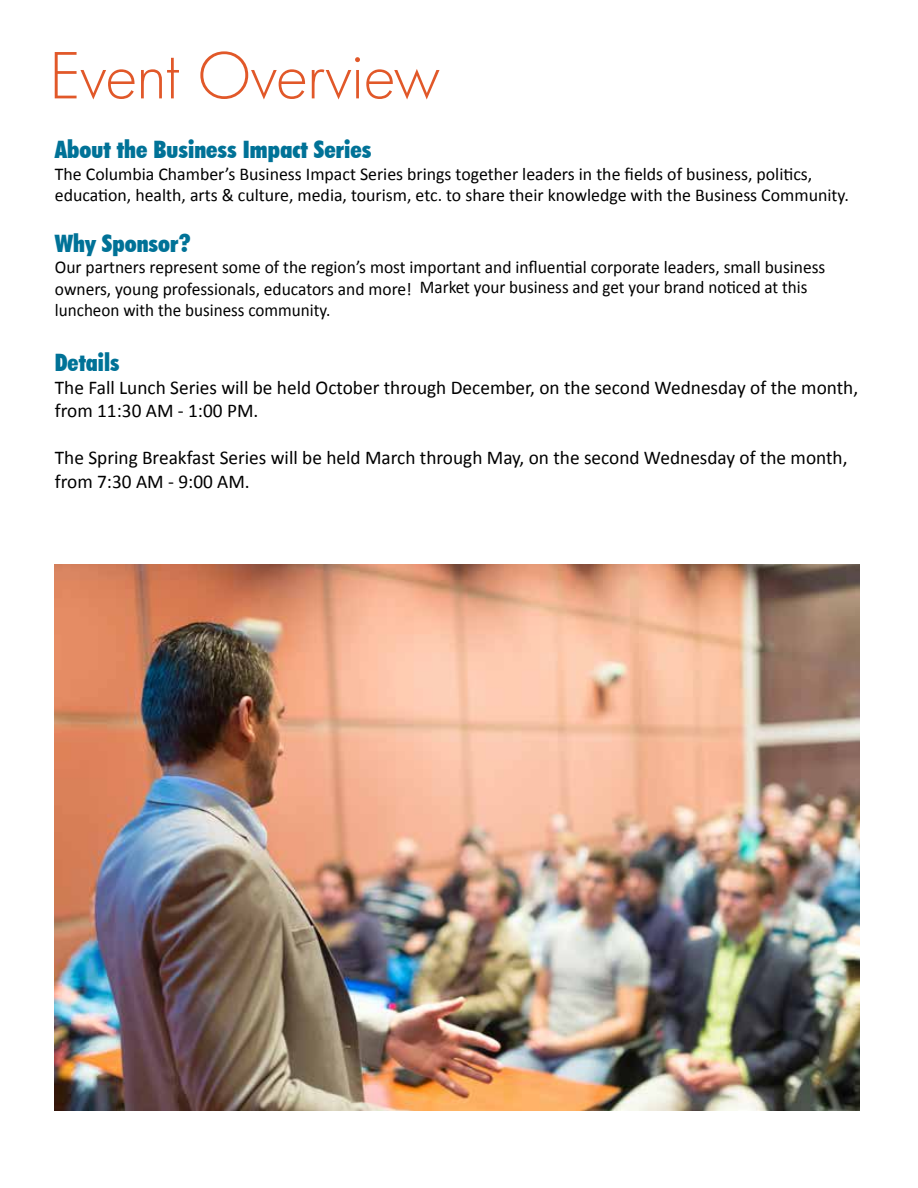
<style>
.page{position:relative;width:918px;height:1188px;background:#fff}
.page>*{position:absolute;margin:0;border:0;box-sizing:border-box;transform-origin:0 0}
.t1{font:300 61.5px "Futura";letter-spacing:-.01em;color:#e15829}
.t2{font:900 condensed 24px "Futura BT";color:#007297}
.t3{font:19.5px/23.4px "Calibri";color:#000}
.t4{font:18px/21.6px "Calibri";color:#000}
.t5{font:18px "Calibri";color:#000;scale:.95 1}
</style>
<div class="page">
<img style="left:55px;top:564px;width:805px;height:546px">
<h1 class="t1" style="left:50px;top:35px;width:392px">Event Overview</h1>
<h2 class="t2" style="left:55px;top:135px;width:318px">About the Business Impact Series</h2>
<p class="t4" style="left:55px;top:162px;width:795px">The Columbia Chamber’s Business Impact Series brings together leaders in the fields of business, politics, education, health, arts &amp; culture, media, tourism, etc. to share their knowledge with the Business Community.</p>
<h2 class="t2" style="left:55px;top:229px;width:137px">Why Sponsor?</h2>
<p class="t4" style="left:55px;top:257px;width:772px;line-height:19.5px">Our partners represent some of the region’s most important and influential corporate leaders, small business owners, young professionals, educators and more! Market your business and get your brand noticed at this</p>
<p class="t5" style="left:55px;top:299px;width:291px">luncheon with the business community.</p>
<h2 class="t2" style="left:55px;top:347px;width:66px">Details</h2>
<p class="t3" style="left:55px;top:375px;width:805px">The Fall Lunch Series will be held October through December, on the second Wednesday of the month, from 11:30 AM - 1:00 PM.</p>
<p class="t3" style="left:55px;top:445px;width:794px">The Spring Breakfast Series will be held March through May, on the second Wednesday of the month, from 7:30 AM - 9:00 AM.</p>
</div>
